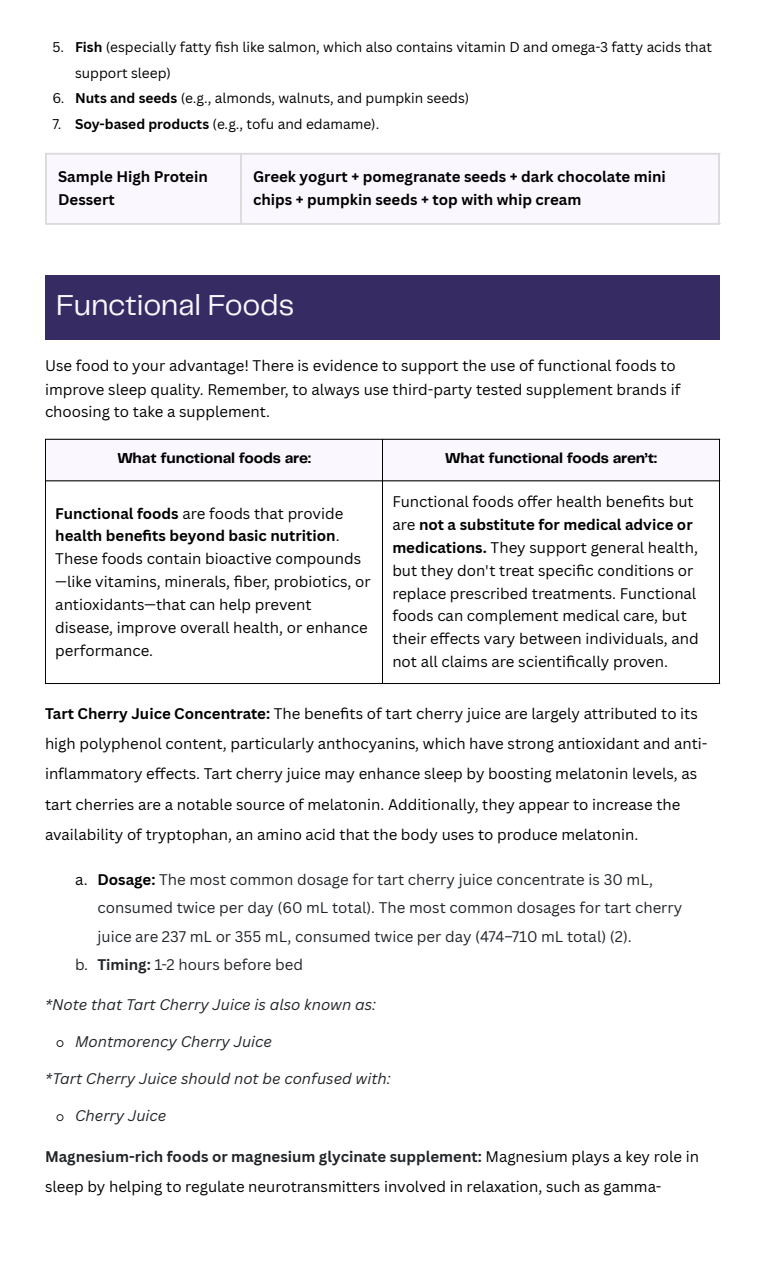
<style>
.page{position:relative;width:765px;height:1262px;background:#fff}
.page>*{position:absolute;margin:0;border:0;box-sizing:border-box;transform-origin:0 0}
.t1{font:30px "Telegraf";letter-spacing:-.01em;color:#fbf7ff}
.t2{font:15px/22.9px "Canva Sans";color:#000}
.t3{font:15px/28.6px "Canva Sans";color:#212529}
.t4{font:italic 15px "Canva Sans";color:#212529}
.t5{font:700 15px/23.5px "Canva Sans";color:#000}
.t6{font:700 15px "Telegraf";letter-spacing:-.01em;color:#000}
.t7{font:13.75px/26.2px "Canva Sans";color:#000}
.s1{font-weight:700}
.s2{font-weight:700;color:#000}
.s3{font-weight:700;color:#212529}
</style>
<div class="page">
<svg style="left:56px;top:1040px;width:8px;height:7px"></svg>
<svg style="left:56px;top:1114px;width:8px;height:7px"></svg>
<hr style="left:45px;top:155px;width:2px;height:68px;background:#dbdbdb">
<hr style="left:240px;top:155px;width:2px;height:68px;background:#dbdbdb">
<hr style="left:718px;top:155px;width:2px;height:68px;background:#dbdbdb">
<hr style="left:45px;top:153px;width:675px;height:2px;background:#dbdbdb">
<hr style="left:45px;top:223px;width:675px;height:2px;background:#dbdbdb">
<div style="left:45px;top:276px;width:675px;height:64px;background:#362b63"></div>
<hr style="left:45px;top:440px;width:1px;height:243px;background:#000">
<hr style="left:382px;top:440px;width:1px;height:243px;background:#000">
<hr style="left:719px;top:440px;width:1px;height:243px;background:#000">
<hr style="left:45px;top:439px;width:675px;height:1px;background:#000">
<hr style="left:45px;top:480px;width:675px;height:1px;background:#000">
<hr style="left:45px;top:683px;width:675px;height:1px;background:#000">
<p class="t7" style="left:75px;top:33px;width:639px"><span class="s1">Fish</span> (especially fatty fish like salmon, which also contains vitamin D and omega-3 fatty acids that support sleep)</p>
<p class="t7" style="left:75px;top:85px;width:396px"><span class="s1">Nuts and seeds</span> (e.g., almonds, walnuts, and pumpkin seeds)</p>
<p class="t7" style="left:75px;top:111px;width:306px"><span class="s1">Soy-based products</span> (e.g., tofu and edamame).</p>
<p class="t5" style="left:58px;top:164px;width:151px">Sample High Protein<br>Dessert</p>
<p class="t5" style="left:253px;top:164px;width:414px">Greek yogurt + pomegranate seeds + dark chocolate mini chips + pumpkin seeds + top with whip cream</p>
<p class="t7" style="left:52px;top:33px;width:13px">5.</p>
<p class="t7" style="left:52px;top:85px;width:14px">6.</p>
<p class="t7" style="left:52px;top:111px;width:10px">7.</p>
<p class="t1" style="left:56px;top:292px;width:239px">Functional Foods</p>
<p class="t2" style="left:45px;top:354px;width:637px">Use food to your advantage! There is evidence to support the use of functional foods to improve sleep quality. Remember, to always use third-party tested supplement brands if choosing to take a supplement.</p>
<p class="t6" style="left:117px;top:452px;width:195px">What functional foods are:</p>
<p class="t6" style="left:445px;top:452px;width:214px">What functional foods aren’t:</p>
<p class="t2" style="left:392px;top:489px;width:308px">Functional foods offer health benefits but are <span class="s1">not a substitute for medical advice or medications.</span> They support general health, but they don't treat specifi c conditions or replace prescribed treatments. Functional foods can complement medical care, but their effects vary between individuals, and not all claims are scientifi cally proven.</p>
<h1 class="t2" style="left:45px;top:698px;width:664px;line-height:30.2px"><span class="s1">Tart Cherry Juice Concentrate:</span> The benefits of tart cherry juice are largely attributed to its high polyphenol content, particularly anthocyanins, which have strong antioxidant and anti&shy;inflammatory effects. Tart cherry juice may enhance sleep by boosting melatonin levels, as tart cherries are a notable source of melatonin. Additionally, they appear to increase the availability of tryptophan, an amino acid that the body uses to produce melatonin.</h1>
<p class="t3" style="left:98px;top:865px;width:586px"><span class="s2">Dosage:</span> The most common dosage for tart cherry juice concentrate is 30 mL, consumed twice per day (60 mL total). The most common dosages for tart cherry juice are 237 mL or 355 mL, consumed twice per day (474–710 mL total) (2).</p>
<p class="t3" style="left:98px;top:950px;width:207px"><span class="s1">Timing:</span> 1-2 hours before bed</p>
<h3 class="t4" style="left:45px;top:994px;width:333px">*Note that Tart Cherry Juice is also known as:</h3>
<p class="t4" style="left:75px;top:1031px;width:199px">Montmorency Cherry Juice</p>
<h3 class="t4" style="left:45px;top:1068px;width:347px">*Tart Cherry Juice should not be confused with:</h3>
<p class="t4" style="left:75px;top:1105px;width:93px">Cherry Juice</p>
<h1 class="t2" style="left:45px;top:1141px;width:656px;line-height:30px"><span class="s3">Magnesium-rich foods or magnesium glycinate supplement:</span> Magnesium plays a key role in sleep by helping to regulate neurotransmitters involved in relaxation, such as gamma-</h1>
<h1 class="t2" style="left:55px;top:502px;width:317px"><span class="s1">Functional foods</span> are foods that provide <span class="s1">health benefits beyond basic nutrition</span>.<br>These foods contain bioactive compounds —like vitamins, minerals, fi ber, probiotics, or antioxidants—that can help prevent disease, improve overall health, or enhance performance.</h1>
<p class="t2" style="left:75px;top:868px;width:14px">a.</p>
<p class="t3" style="left:75px;top:950px;width:15px">b.</p>
</div>
